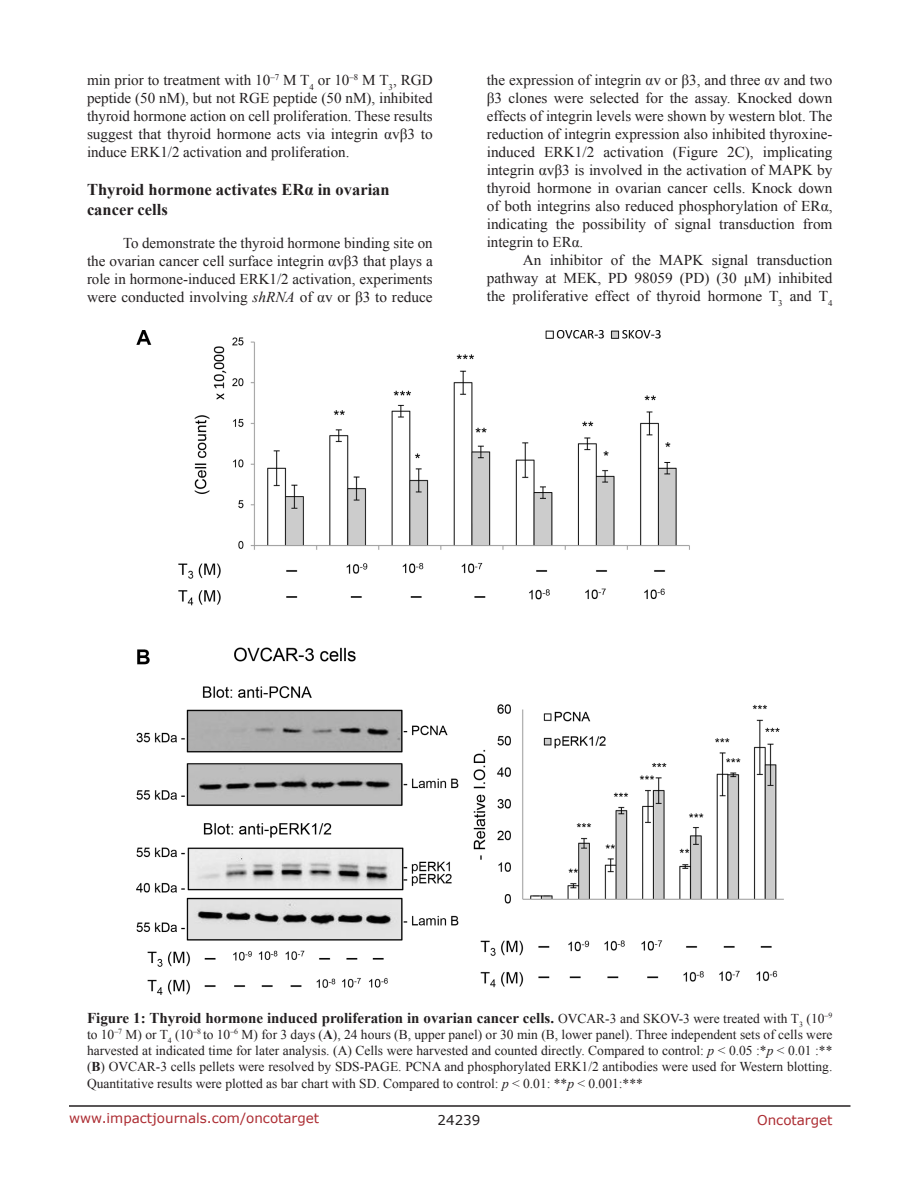
<style>
.page{position:relative;width:918px;height:1188px;background:#fff}
.page>*{position:absolute;margin:0;border:0;box-sizing:border-box;transform-origin:0 0}
.SubHeading_middle{font:700 16.5px/19.8px "Times New Roman";color:#231f20}
.BodyText{font:15px/18px "Times New Roman";color:#231f20;text-align:justify}
.FigureText{font:700 15px "Times New Roman";color:#231f20}
.FigureText-2{font:13.5px/16.2px "Times New Roman";color:#231f20;text-align:justify}
.t1{font:13.5px "Verdana";color:#ac2b31}
.t2{font:13.5px "Verdana";color:#231f20}
.s1{font-style:italic}
.s2{font-weight:400;font-size:13.5px}
.s3{font-weight:700}
</style>
<div class="page">
<hr style="left:69px;top:1105px;width:781px;height:2px;background:#231f20">
<img style="left:137px;top:331px;width:646px;height:664px">
<p class="BodyText" style="left:87px;top:71px;width:347px">min prior to treatment with 10<sup>–7</sup> M T<sub>4</sub> or 10<sup>–8</sup> M T<sub>3</sub>, RGD peptide (50 nM), but not RGE peptide (50 nM), inhibited thyroid hormone action on cell proliferation. These results suggest that thyroid hormone acts via integrin αvβ3 to induce ERK1/2 activation and proliferation.</p>
<p class="SubHeading_middle" style="left:87px;top:179px;width:304px">Thyroid hormone activates ERα in ovarian cancer cells</p>
<p class="BodyText" style="left:87px;top:234px;width:347px;text-indent:36px">To demonstrate the thyroid hormone binding site on the ovarian cancer cell surface integrin αvβ3 that plays a role in hormone-induced ERK1/2 activation, experiments were conducted involving <span class="s1">shRNA</span> of αv or β3 to reduce</p>
<p class="BodyText" style="left:487px;top:71px;width:347px">the expression of integrin αv or β3, and three αv and two β3 clones were selected for the assay. Knocked down effects of integrin levels were shown by western blot. The reduction of integrin expression also inhibited thyroxine&shy;induced ERK1/2 activation (Figure 2C), implicating integrin αvβ3 is involved in the activation of MAPK by thyroid hormone in ovarian cancer cells. Knock down of both integrins also reduced phosphorylation of ERα, indicating the possibility of signal transduction from integrin to ERα.</p>
<p class="BodyText" style="left:487px;top:251px;width:347px;text-indent:36px">An inhibitor of the MAPK signal transduction pathway at MEK, PD 98059 (PD) (30 µM) inhibited the proliferative effect of thyroid hormone T<sub>3</sub> and T<sub>4</sub></p>
<p class="FigureText" style="left:87px;top:1007px;width:747px">Figure 1: Thyroid hormone induced proliferation in ovarian cancer cells. <span class="s2">OVCAR-3 and SKOV-3 were treated with T</span><sub>3</sub> <span class="s2">(10</span><sup>–9</sup></p>
<p class="FigureText-2" style="left:87px;top:1026px;width:747px">to 10<sup>–7</sup> M) or T<sub>4</sub> (10<sup>–8</sup> to 10<sup>–6</sup> M) for 3 days (<span class="s3">A</span>), 24 hours (B, upper panel) or 30 min (B, lower panel). Three independent sets of cells were harvested at indicated time for later analysis. (A) Cells were harvested and counted directly. Compared to control: <span class="s1">p</span> &lt; 0.05 :*<span class="s1">p</span> &lt; 0.01 :** (<span class="s3">B</span>) OVCAR-3 cells pellets were resolved by SDS-PAGE. PCNA and phosphorylated ERK1/2 antibodies were used for Western blotting.<br>Quantitative results were plotted as bar chart with SD. Compared to control: <span class="s1">p</span> &lt; 0.01: **<span class="s1">p</span> &lt; 0.001:***</p>
<p class="t1" style="left:69px;top:1109px;width:252px">www.impactjournals.com/oncotarget</p>
<p class="t2" style="left:438px;top:1111px;width:44px">24239</p>
<p class="t1" style="left:757px;top:1111px;width:77px">Oncotarget</p>
</div>
